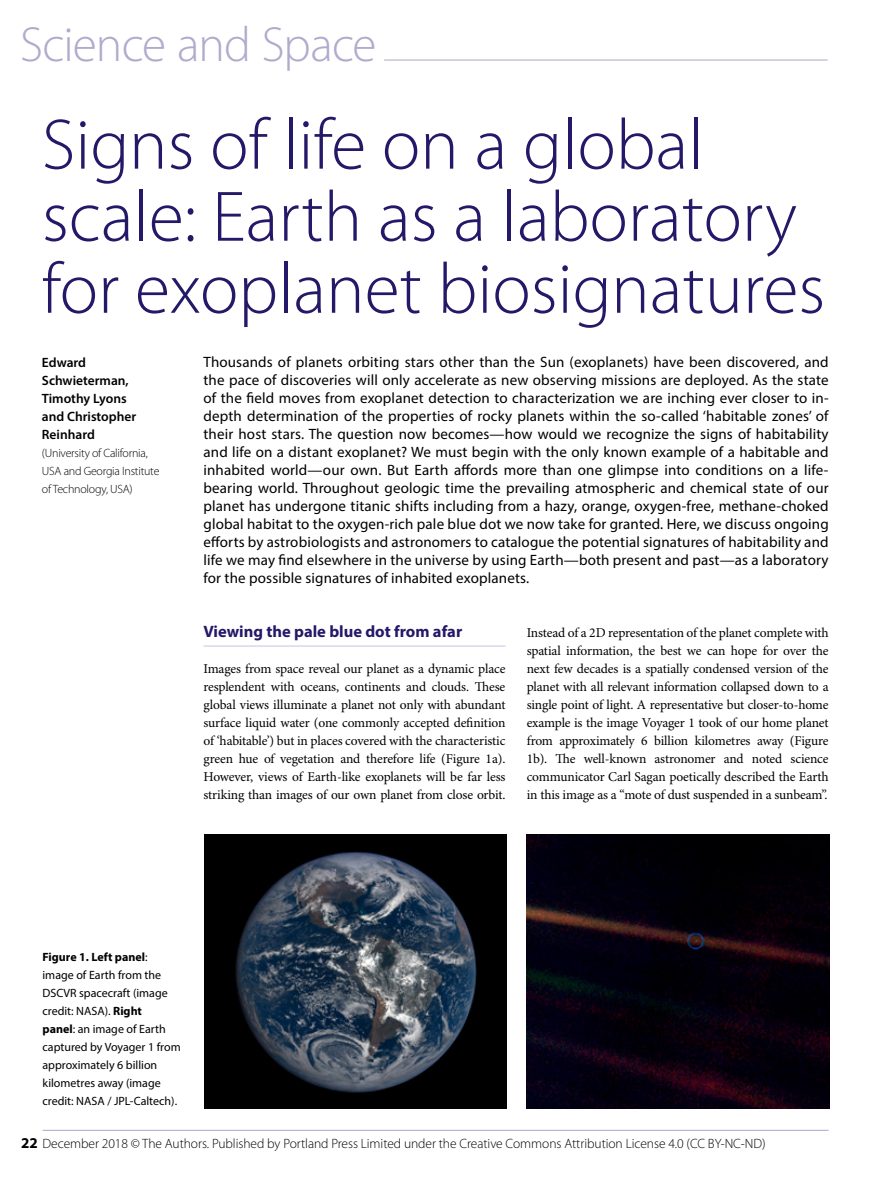
<style>
.page{position:relative;width:893px;height:1183px;background:#fff}
.page>*{position:absolute;margin:0;border:0;box-sizing:border-box;transform-origin:0 0}
.Feat_Sub_Title{font:300 72px/72px "Myriad Pro";color:#241968}
.t1{font:300 49.5px "Myriad Pro";letter-spacing:-.02em;color:#b1aacd}
.Feat_Head_1{font:700 16.5px "Myriad Pro";color:#241968}
.Feat_Intro{font:15px/18px "Myriad Pro";letter-spacing:.01em;color:#000;text-align:justify}
.Feat_Body_Text{font:13.5px/18px "Minion Pro";letter-spacing:-.015em;color:#000;text-align:justify}
.t2{font:300 13.5px "Myriad Pro";letter-spacing:-.005em;color:#000}
.Author{font:600 13.5px/18px "Myriad Pro";color:#000}
.Feat_Caption{font:12px/18px "Myriad Pro";color:#000}
.Author-2{font:300 12px/18px "Myriad Pro";letter-spacing:-.02em;color:#000}
.s1{font-weight:700}
.s2{font-weight:700;font-size:15px}
</style>
<div class="page">
<hr style="left:43px;top:1129px;width:786px;height:1px;background:#b1aacd">
<hr style="left:384px;top:59px;width:444px;height:2px;background:#b1aacd">
<hr style="left:203px;top:645px;width:302px;height:1px;background:#c5c8e5">
<img style="left:204px;top:834px;width:302px;height:274px">
<img style="left:527px;top:834px;width:302px;height:274px">
<h2 class="t1" style="left:20px;top:14px;width:358px">Science and Space</h2>
<p class="Feat_Sub_Title" style="left:42px;top:108px;width:785px">Signs of life on a global scale: Earth as a laboratory for exoplanet biosignatures</p>
<p class="Author" style="left:42px;top:353px;width:96px">Edward<br>Schwieterman,<br>Timothy Lyons and Christopher<br>Reinhard</p>
<p class="Author-2" style="left:42px;top:443px;width:119px">(University of California,<br>USA and Georgia Institute of Technology, USA)</p>
<p class="Feat_Intro" style="left:203px;top:352px;width:627px">Thousands of planets orbiting stars other than the Sun (exoplanets) have been discovered, and the pace of discoveries will only accelerate as new observing missions are deployed. As the state of the field moves from exoplanet detection to characterization we are inching ever closer to in&shy;depth determination of the properties of rocky planets within the so-called ‘habitable zones’ of their host stars. The question now becomes—how would we recognize the signs of habitability and life on a distant exoplanet? We must begin with the only known example of a habitable and inhabited world—our own. But Earth affords more than one glimpse into conditions on a life&shy;bearing world. Throughout geologic time the prevailing atmospheric and chemical state of our planet has undergone titanic shifts including from a hazy, orange, oxygen-free, methane-choked global habitat to the oxygen-rich pale blue dot we now take for granted. Here, we discuss ongoing efforts by astrobiologists and astronomers to catalogue the potential signatures of habitability and life we may find elsewhere in the universe by using Earth—both present and past—as a laboratory for the possible signatures of inhabited exoplanets.</p>
<p class="Feat_Head_1" style="left:203px;top:620px;width:260px">Viewing the pale blue dot from afar</p>
<p class="Feat_Body_Text" style="left:203px;top:660px;width:303px">Images from space reveal our planet as a dynamic place resplendent with oceans, continents and clouds. These global views illuminate a planet not only with abundant surface liquid water (one commonly accepted definition of ‘habitable’) but in places covered with the characteristic green hue of vegetation and therefore life (Figure 1a).<br>However, views of Earth-like exoplanets will be far less striking than images of our own planet from close orbit.</p>
<p class="Feat_Body_Text" style="left:527px;top:624px;width:303px">Instead of a 2D representation of the planet complete with spatial information, the best we can hope for over the next few decades is a spatially condensed version of the planet with all relevant information collapsed down to a single point of light. A representative but closer-to-home example is the image Voyager 1 took of our home planet from approximately 6 billion kilometres away (Figure 1b). The well-known astronomer and noted science communicator Carl Sagan poetically described the Earth in this image as a “mote of dust suspended in a sunbeam”.</p>
<p class="Feat_Caption" style="left:43px;top:947px;width:140px"><span class="s1">Figure 1. Left panel</span>: image of Earth from the<br>DSCVR spacecraft (image credit: NASA). <span class="s1">Right<br>panel</span>: an image of Earth captured by Voyager 1 from approximately 6 billion kilometres away (image credit: NASA / JPL-Caltech).</p>
<p class="t2" style="left:21px;top:1134px;width:746px"><span class="s2">22</span> December 2018 © The Authors. Published by Portland Press Limited under the Creative Commons Attribution License 4.0 (CC BY-NC-ND)</p>
</div>
